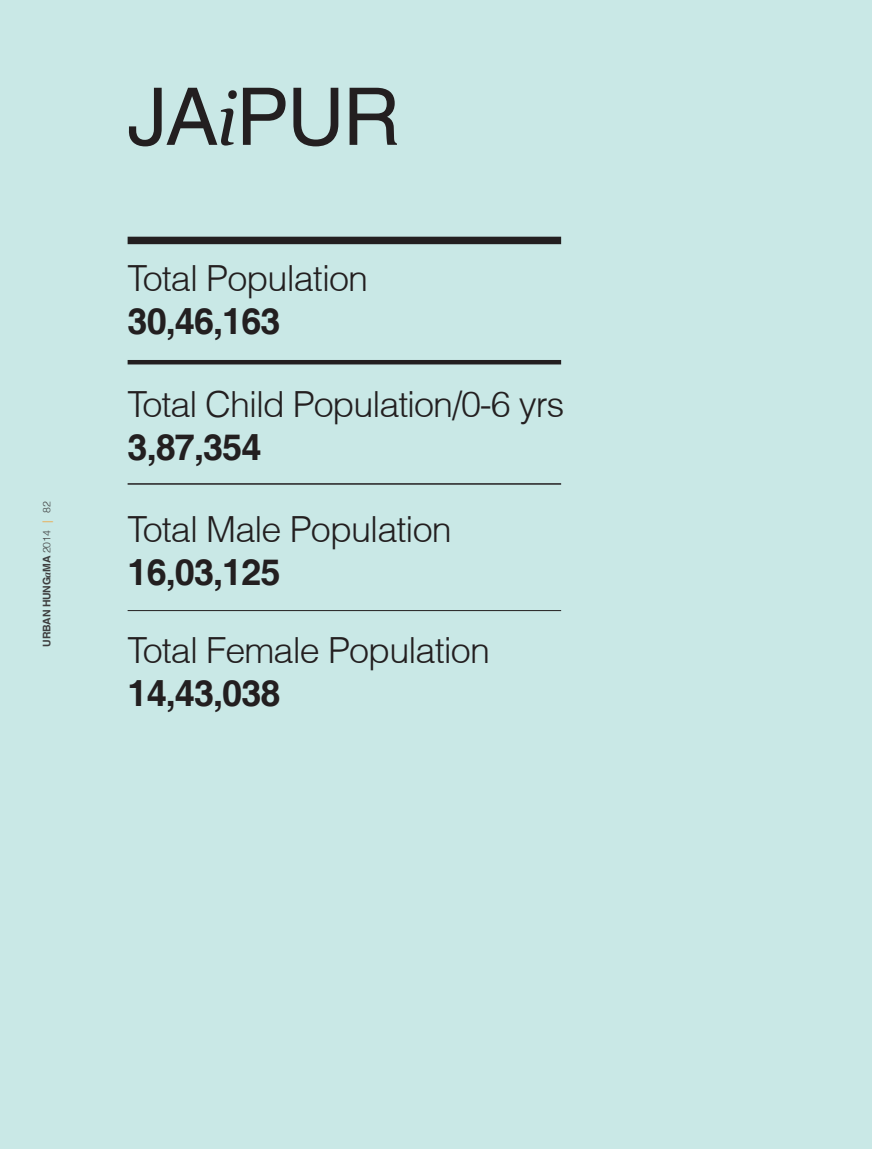
<style>
.page{position:relative;width:872px;height:1149px;background:#fff}
.page>*{position:absolute;margin:0;border:0;box-sizing:border-box;transform-origin:0 0}
.t1{font:79.5px "Helvetica";color:#231f20}
.t2{font:300 36px "Helvetica";letter-spacing:-.025em;color:#231f20}
.t3{font:700 36px "Helvetica";letter-spacing:-.025em;color:#231f20}
.t4{font:700 10.5px "Helvetica";letter-spacing:-.025em;color:#3e3e3f}
.s1{font-family:"Constantia";font-style:italic}
.s2{font-weight:300}
.s3{font-weight:300;color:#f7971d}
</style>
<div class="page">
<div style="left:0;top:0;width:872px;height:1148px;background:#c9e8e6"></div>
<div style="left:128px;top:236px;width:433px;height:8px;background:#231f20"></div>
<hr style="left:128px;top:360px;width:433px;height:4px;background:#231f20">
<hr style="left:128px;top:483px;width:433px;height:1px;background:#231f20">
<hr style="left:128px;top:610px;width:433px;height:1px;background:#231f20">
<p class="t4" style="left:41px;top:646px;width:147px;rotate:-90deg">URBAN HUNG<span class="s1">a</span>MA <span class="s2">2014</span> <span class="s3">|</span> <span class="s2">82</span></p>
<h1 class="t1" style="left:128px;top:71px;width:274px">JA<span class="s1">i</span>PUR</h1>
<p class="t2" style="left:128px;top:265px;width:242px">Total Population</p>
<p class="t3" style="left:128px;top:300px;width:154px">30,46,163</p>
<p class="t2" style="left:128px;top:391px;width:438px">Total Child Population/0-6 yrs</p>
<p class="t3" style="left:128px;top:427px;width:135px">3,87,354</p>
<p class="t2" style="left:128px;top:516px;width:326px">Total Male Population</p>
<p class="t3" style="left:128px;top:551px;width:154px">16,03,125</p>
<p class="t2" style="left:128px;top:637px;width:364px">Total Female Population</p>
<p class="t3" style="left:128px;top:672px;width:154px">14,43,038</p>
</div>
